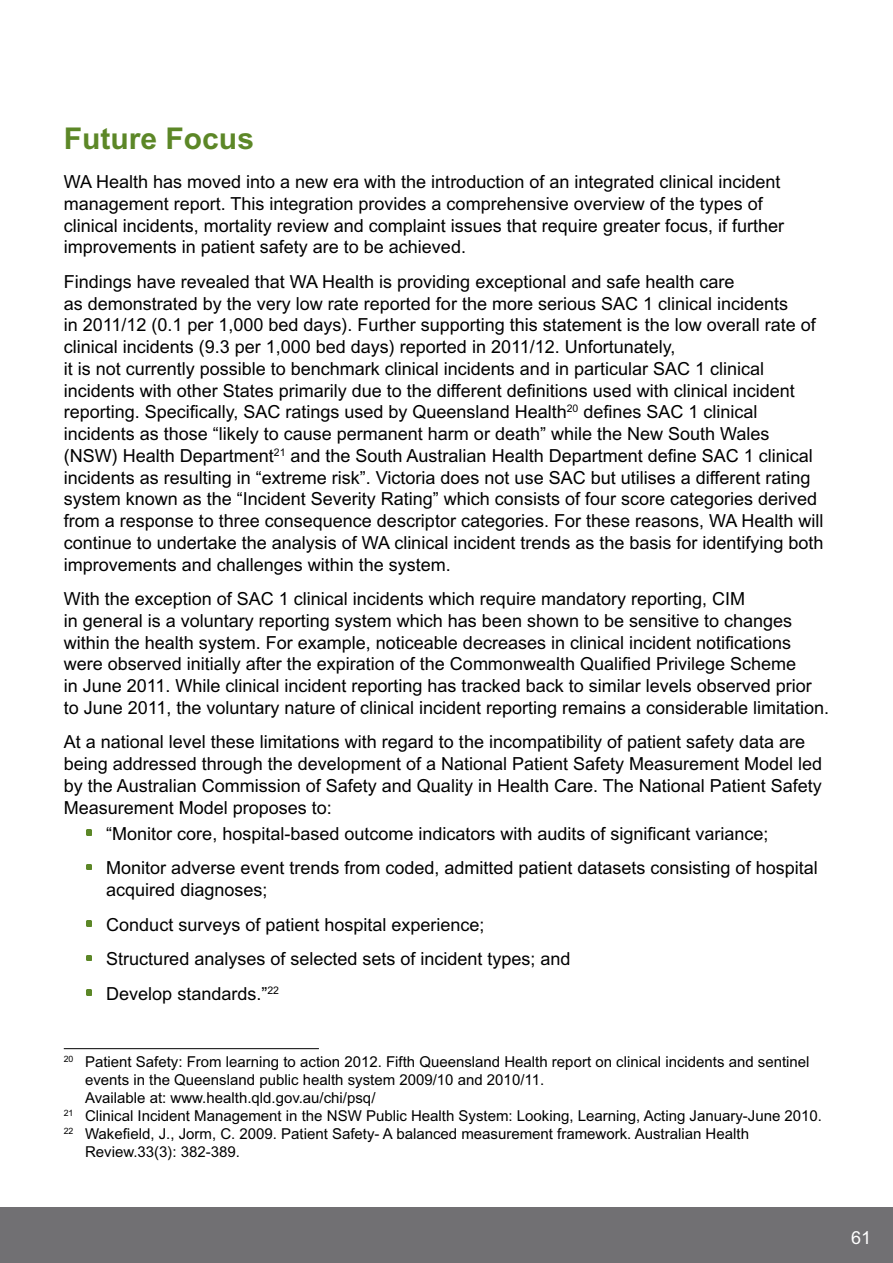
<style>
.page{position:relative;width:893px;height:1263px;background:#fff}
.page>*{position:absolute;margin:0;border:0;box-sizing:border-box;transform-origin:0 0}
.t1{font:700 30px "Arial MT Std";color:#5c8727}
.t2{font:18px/21.8px "Arial MT Std";color:#000}
.t3{font:18px "Arial MT Std";color:#fff}
.t4{font:15px "Arial MT Std";color:#000}
.t5{font:15px/18px "Arial";color:#000}
</style>
<div class="page">
<div style="left:0;top:1208px;width:893px;height:55px;background:#717073"></div>
<svg style="left:86px;top:830px;width:6px;height:5px"></svg>
<svg style="left:86px;top:864px;width:6px;height:6px"></svg>
<svg style="left:86px;top:921px;width:6px;height:5px"></svg>
<svg style="left:86px;top:955px;width:6px;height:6px"></svg>
<svg style="left:86px;top:990px;width:6px;height:5px"></svg>
<hr style="left:64px;top:1048px;width:255px;height:1px;background:#000">
<h1 class="t1" style="left:64px;top:121px;width:192px">Future Focus</h1>
<p class="t2" style="left:64px;top:171px;width:722px">WA Health has moved into a new era with the introduction of an integrated clinical incident management report. This integration provides a comprehensive overview of the types of clinical incidents, mortality review and complaint issues that require greater focus, if further improvements in patient safety are to be achieved.</p>
<p class="t2" style="left:64px;top:271px;width:761px">Findings have revealed that WA Health is providing exceptional and safe health care<br>as demonstrated by the very low rate reported for the more serious SAC 1 clinical incidents<br>in 2011/12 (0.1 per 1,000 bed days). Further supporting this statement is the low overall rate of clinical incidents (9.3 per 1,000 bed days) reported in 2011/12. Unfortunately,<br>it is not currently possible to benchmark clinical incidents and in particular SAC 1 clinical incidents with other States primarily due to the different definitions used with clinical incident reporting. Specifically, SAC ratings used by Queensland Health<sup>20</sup> defines SAC 1 clinical incidents as those “likely to cause permanent harm or death” while the New South Wales (NSW) Health Department<sup>21</sup> and the South Australian Health Department define SAC 1 clinical incidents as resulting in “extreme risk”. Victoria does not use SAC but utilises a different rating system known as the “Incident Severity Rating” which consists of four score categories derived from a response to three consequence descriptor categories. For these reasons, WA Health will continue to undertake the analysis of WA clinical incident trends as the basis for identifying both improvements and challenges within the system.</p>
<p class="t2" style="left:64px;top:588px;width:767px">With the exception of SAC 1 clinical incidents which require mandatory reporting, CIM<br>in general is a voluntary reporting system which has been shown to be sensitive to changes within the health system. For example, noticeable decreases in clinical incident notifications were observed initially after the expiration of the Commonwealth Qualified Privilege Scheme<br>in June 2011. While clinical incident reporting has tracked back to similar levels observed prior to June 2011, the voluntary nature of clinical incident reporting remains a considerable limitation.</p>
<p class="t2" style="left:64px;top:731px;width:760px">At a national level these limitations with regard to the incompatibility of patient safety data are being addressed through the development of a National Patient Safety Measurement Model led by the Australian Commission of Safety and Quality in Health Care. The National Patient Safety Measurement Model proposes to:</p>
<p class="t2" style="left:106px;top:816px;width:713px;line-height:34.5px">“Monitor core, hospital-based outcome indicators with audits of significant variance;<br>Monitor adverse event trends from coded, admitted patient datasets consisting of hospital</p>
<p class="t2" style="left:106px;top:872px;width:466px;line-height:34.5px">acquired diagnoses;<br>Conduct surveys of patient hospital experience; Structured analyses of selected sets of incident types; and Develop standards.”<sup>22</sup></p>
<p class="t5" style="left:85px;top:1052px;width:726px;text-indent:-21px"><sup>20</sup> Patient Safety: From learning to action 2012. Fifth Queensland Health report on clinical incidents and sentinel events in the Queensland public health system 2009/10 and 2010/11.<br>Available at: www.health.qld.gov.au/chi/psq/</p>
<p class="t4" style="left:64px;top:1107px;width:760px"><sup>21</sup> Clinical Incident Management in the NSW Public Health System: Looking, Learning, Acting January-June 2010.</p>
<p class="t4" style="left:64px;top:1125px;width:687px"><sup>22</sup> Wakefield, J., Jorm, C. 2009. Patient Safety- A balanced measurement framework. Australian Health</p>
<p class="t4" style="left:85px;top:1143px;width:157px">Review.33(3): 382-389.</p>
<p class="t3" style="left:851px;top:1227px;width:22px">61</p>
</div>
